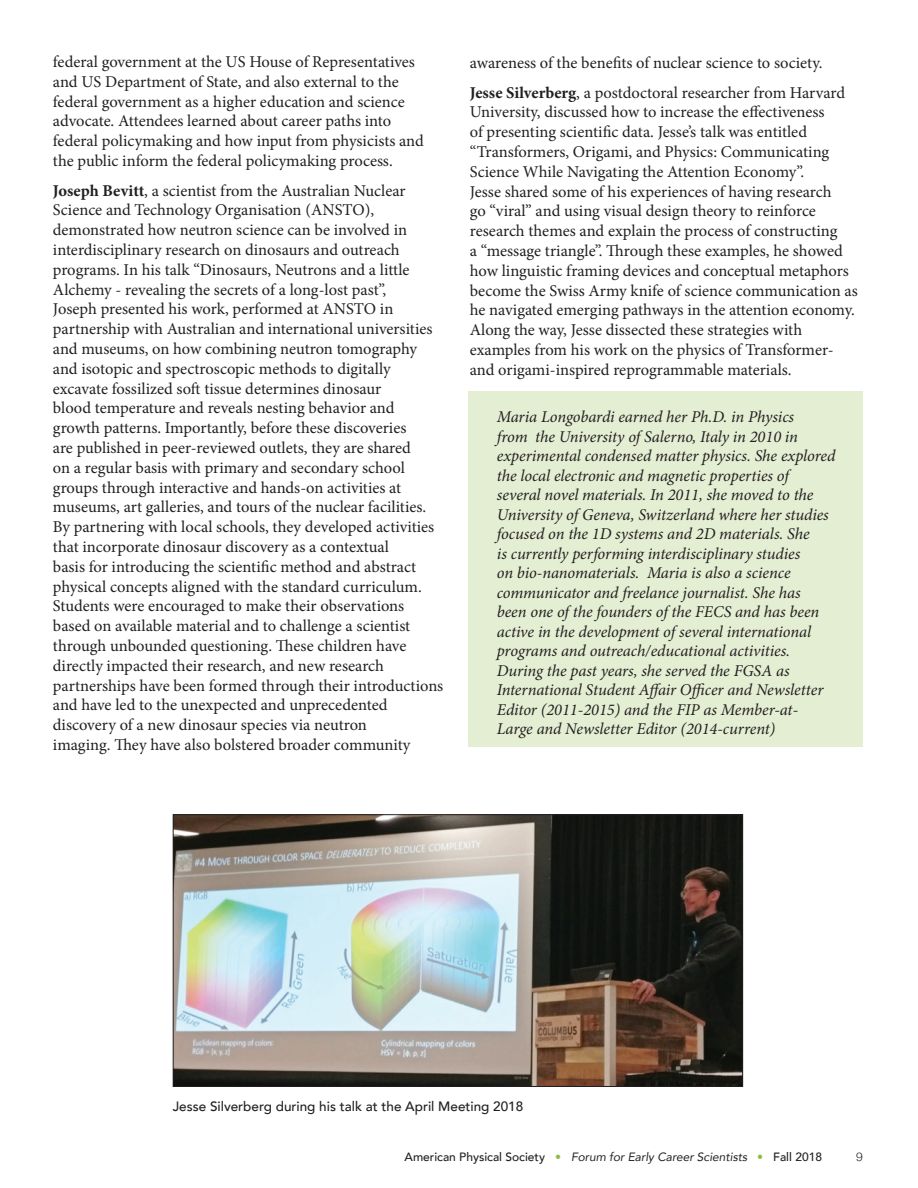
<style>
.page{position:relative;width:918px;height:1188px;background:#fff}
.page>*{position:absolute;margin:0;border:0;box-sizing:border-box;transform-origin:0 0}
.t1{font:16.5px/19.8px "Minion Pro";color:#231f20}
.t2{font:italic 16.5px/19.5px "Minion Pro";letter-spacing:-.005em;color:#231f20}
.t3{font:500 13.5px "Avenir";color:#231f20}
.t4{font:500 12px "Avenir";color:#231f20}
.t5{font:300 12px "Helvetica Neue";color:#231f20}
.s1{font-weight:700}
.s2{color:#8bbd3f}
.s3{font-weight:400;font-style:italic}
</style>
<div class="page">
<img style="left:175px;top:816px;width:566px;height:269px">
<div style="left:173px;top:814px;width:570px;height:273px;border:1px solid #231f20"></div>
<div style="left:469px;top:392px;width:394px;height:355px;background:#e4eed3"></div>
<p class="t1" style="left:53px;top:52px;width:373px">federal government at the US House of Representatives and US Department of State, and also external to the federal government as a higher education and science advocate. Attendees learned about career paths into federal policymaking and how input from physicists and the public inform the federal policymaking process.</p>
<p class="t1" style="left:53px;top:181px;width:392px"><span class="s1">Joseph Bevitt</span>, a scientist from the Australian Nuclear Science and Technology Organisation (ANSTO), demonstrated how neutron science can be involved in interdisciplinary research on dinosaurs and outreach programs. In his talk “Dinosaurs, Neutrons and a little Alchemy - revealing the secrets of a long-lost past”,<br>Joseph presented his work, performed at ANSTO in partnership with Australian and international universities and museums, on how combining neutron tomography and isotopic and spectroscopic methods to digitally excavate fossilized soft tissue determines dinosaur<br>blood temperature and reveals nesting behavior and growth patterns. Importantly, before these discoveries<br>are published in peer-reviewed outlets, they are shared<br>on a regular basis with primary and secondary school groups through interactive and hands-on activities at museums, art galleries, and tours of the nuclear facilities.<br>By partnering with local schools, they developed activities that incorporate dinosaur discovery as a contextual<br>basis for introducing the scientific method and abstract physical concepts aligned with the standard curriculum.<br>Students were encouraged to make their observations based on available material and to challenge a scientist through unbounded questioning. These children have directly impacted their research, and new research partnerships have been formed through their introductions and have led to the unexpected and unprecedented discovery of a new dinosaur species via neutron<br>imaging. They have also bolstered broader community</p>
<p class="t1" style="left:470px;top:48px;width:377px;line-height:29.5px">awareness of the benefits of nuclear science to society.<br><span class="s1">Jesse Silverberg</span>, a postdoctoral researcher from Harvard</p>
<p class="t1" style="left:470px;top:102px;width:389px">University, discussed how to increase the effectiveness<br>of presenting scientific data. Jesse’s talk was entitled “Transformers, Origami, and Physics: Communicating Science While Navigating the Attention Economy”.<br>Jesse shared some of his experiences of having research<br>go “viral” and using visual design theory to reinforce research themes and explain the process of constructing<br>a “message triangle”. Through these examples, he showed how linguistic framing devices and conceptual metaphors become the Swiss Army knife of science communication as he navigated emerging pathways in the attention economy.<br>Along the way, Jesse dissected these strategies with examples from his work on the physics of Transformer&shy;and origami-inspired reprogrammable materials.</p>
<p class="t2" style="left:497px;top:407px;width:340px">Maria Longobardi earned her Ph.D. in Physics<br>from the University of Salerno, Italy in 2010 in experimental condensed matter physics. She explored the local electronic and magnetic properties of several novel materials. In 2011, she moved to the University of Geneva, Switzerland where her studies focused on the 1D systems and 2D materials. She<br>is currently performing interdisciplinary studies<br>on bio-nanomaterials. Maria is also a science communicator and freelance journalist. She has<br>been one of the founders of the FECS and has been active in the development of several international programs and outreach/educational activities.<br>During the past years, she served the FGSA as International Student Affair Officer and Newsletter Editor (2011-2015) and the FIP as Member-at-Large and Newsletter Editor (2014-current)</p>
<p class="t3" style="left:173px;top:1094px;width:352px">Jesse Silverberg during his talk at the April Meeting 2018</p>
<p class="t4" style="left:405px;top:1147px;width:419px">American Physical Society <span class="s2">•</span> <span class="s3">Forum for Early Career Scientists</span> <span class="s2">•</span> Fall 2018</p>
<p class="t5" style="left:856px;top:1147px;width:8px">9</p>
</div>
